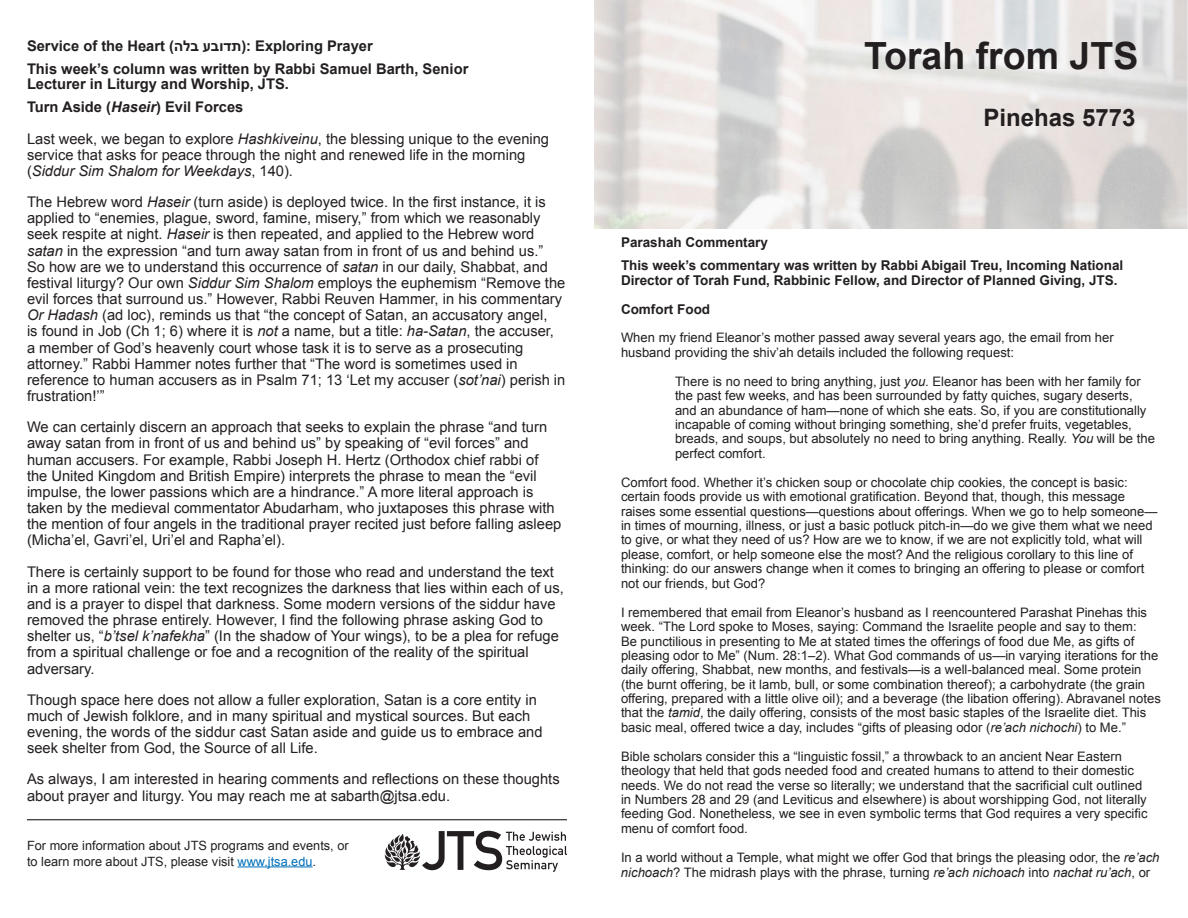
<style>
.page{position:relative;width:1188px;height:918px;background:#fff}
.page>*{position:absolute;margin:0;border:0;box-sizing:border-box;transform-origin:0 0}
.t1{font:700 37.5px "Arial";color:#231f20}
.t2{font:700 24px "Arial";color:#231f20}
.t3{font:14.7px/16.2px "Arial";color:#231f20}
.Body_Copy{font:700 14.7px/15px "Arial";color:#231f20}
.Body_Copy-2{font:700 13.5px/14.9px "Arial";color:#231f20}
.t4{font:13.05px/14.4px "Arial";color:#231f20}
.t5{font:12.75px/15.3px "Arial";color:#231f20}
.s1{font-style:italic}
.s2{color:#006fba}
</style>
<div class="page">
<svg style="left:385px;top:831px;width:182px;height:41px"></svg>
<hr style="left:237px;top:866px;width:76px;height:1px;background:#006fba">
<hr style="left:27px;top:819px;width:540px;height:1px;background:#231f20">
<p class="Body_Copy" style="left:27px;top:39px;width:347px">Service of the Heart ( בל תד ובע (: Exploring Prayer</p>
<p class="Body_Copy" style="left:174px;top:39px;width:11px">ה</p>
<p class="Body_Copy" style="left:27px;top:62px;width:443px">This week’s column was written by Rabbi Samuel Barth, Senior<br>Lecturer in Liturgy and Worship, JTS.</p>
<p class="Body_Copy" style="left:27px;top:100px;width:218px">Turn Aside (<span class="s1">Haseir</span>) Evil Forces</p>
<p class="t3" style="left:27px;top:130px;width:524px">Last week, we began to explore <span class="s1">Hashkiveinu</span>, the blessing unique to the evening service that asks for peace through the night and renewed life in the morning (<span class="s1">Siddur Sim Shalom for Weekdays</span>, 140).</p>
<p class="t3" style="left:27px;top:194px;width:540px">The Hebrew word <span class="s1">Haseir</span> (turn aside) is deployed twice. In the first instance, it is applied to “enemies, plague, sword, famine, misery,” from which we reasonably seek respite at night. <span class="s1">Haseir</span> is then repeated, and applied to the Hebrew word <span class="s1">satan</span> in the expression “and turn away satan from in front of us and behind us.”<br>So how are we to understand this occurrence of <span class="s1">satan</span> in our daily, Shabbat, and festival liturgy? Our own <span class="s1">Siddur Sim Shalom</span> employs the euphemism “Remove the evil forces that surround us.” However, Rabbi Reuven Hammer, in his commentary <span class="s1">Or Hadash</span> (ad loc), reminds us that “the concept of Satan, an accusatory angel,<br>is found in Job (Ch 1; 6) where it is <span class="s1">not</span> a name, but a title: <span class="s1">ha-Satan</span>, the accuser, a member of God’s heavenly court whose task it is to serve as a prosecuting attorney.” Rabbi Hammer notes further that “The word is sometimes used in reference to human accusers as in Psalm 71; 13 ‘Let my accuser (<span class="s1">sot’nai</span>) perish in frustration!’”</p>
<p class="t3" style="left:27px;top:419px;width:536px">We can certainly discern an approach that seeks to explain the phrase “and turn away satan from in front of us and behind us” by speaking of “evil forces” and human accusers. For example, Rabbi Joseph H. Hertz (Orthodox chief rabbi of the United Kingdom and British Empire) interprets the phrase to mean the “evil impulse, the lower passions which are a hindrance.” A more literal approach is taken by the medieval commentator Abudarham, who juxtaposes this phrase with the mention of four angels in the traditional prayer recited just before falling asleep (Micha’el, Gavri’el, Uri’el and Rapha’el).</p>
<p class="t3" style="left:27px;top:564px;width:538px">There is certainly support to be found for those who read and understand the text in a more rational vein: the text recognizes the darkness that lies within each of us, and is a prayer to dispel that darkness. Some modern versions of the siddur have removed the phrase entirely. However, I find the following phrase asking God to shelter us, “<span class="s1">b’tsel k’nafekha</span>” (In the shadow of Your wings), to be a plea for refuge from a spiritual challenge or foe and a recognition of the reality of the spiritual adversary.</p>
<p class="t3" style="left:27px;top:692px;width:517px">Though space here does not allow a fuller exploration, Satan is a core entity in much of Jewish folklore, and in many spiritual and mystical sources. But each evening, the words of the siddur cast Satan aside and guide us to embrace and seek shelter from God, the Source of all Life.</p>
<p class="t3" style="left:27px;top:771px;width:534px">As always, I am interested in hearing comments and reflections on these thoughts about prayer and liturgy. You may reach me at sabarth@jtsa.edu.</p>
<p class="t5" style="left:27px;top:838px;width:323px">For more information about JTS programs and events, or to learn more about JTS, please visit <span class="s2">www.jtsa.edu</span>.</p>
<p class="t1" style="left:864px;top:32px;width:276px">Torah from JTS</p>
<p class="t2" style="left:984px;top:102px;width:154px">Pinehas 5773</p>
<p class="Body_Copy-2" style="left:621px;top:236px;width:149px">Parashah Commentary</p>
<p class="Body_Copy-2" style="left:621px;top:258px;width:504px">This week’s commentary was written by Rabbi Abigail Treu, Incoming National<br>Director of Torah Fund, Rabbinic Fellow, and Director of Planned Giving, JTS.</p>
<p class="Body_Copy-2" style="left:621px;top:303px;width:91px">Comfort Food</p>
<p class="t4" style="left:621px;top:331px;width:494px">When my friend Eleanor’s mother passed away several years ago, the email from her husband providing the shiv’ah details included the following request:</p>
<p class="t4" style="left:675px;top:374px;width:482px">There is no need to bring anything, just <span class="s1">you</span>. Eleanor has been with her family for the past few weeks, and has been surrounded by fatty quiches, sugary deserts, and an abundance of ham—none of which she eats. So, if you are constitutionally incapable of coming without bringing something, she’d prefer fruits, vegetables, breads, and soups, but absolutely no need to bring anything. Really. <span class="s1">You</span> will be the perfect comfort.</p>
<p class="t4" style="left:621px;top:475px;width:538px">Comfort food. Whether it’s chicken soup or chocolate chip cookies, the concept is basic: certain foods provide us with emotional gratification. Beyond that, though, this message raises some essential questions—questions about offerings. When we go to help someone— in times of mourning, illness, or just a basic potluck pitch-in—do we give them what we need to give, or what they need of us? How are we to know, if we are not explicitly told, what will please, comfort, or help someone else the most? And the religious corollary to this line of thinking: do our answers change when it comes to bringing an offering to please or comfort not our friends, but God?</p>
<p class="t4" style="left:621px;top:605px;width:541px">I remembered that email from Eleanor’s husband as I reencountered Parashat Pinehas this week. “The Lord spoke to Moses, saying: Command the Israelite people and say to them:<br>Be punctilious in presenting to Me at stated times the offerings of food due Me, as gifts of pleasing odor to Me” (Num. 28:1–2). What God commands of us—in varying iterations for the daily offering, Shabbat, new months, and festivals—is a well-balanced meal. Some protein (the burnt offering, be it lamb, bull, or some combination thereof); a carbohydrate (the grain offering, prepared with a little olive oil); and a beverage (the libation offering). Abravanel notes that the <span class="s1">tamid</span>, the daily offering, consists of the most basic staples of the Israelite diet. This basic meal, offered twice a day, includes “gifts of pleasing odor (<span class="s1">re’ach nichochi</span>) to Me.”</p>
<p class="t4" style="left:621px;top:749px;width:528px">Bible scholars consider this a “linguistic fossil,” a throwback to an ancient Near Eastern theology that held that gods needed food and created humans to attend to their domestic needs. We do not read the verse so literally; we understand that the sacrificial cult outlined in Numbers 28 and 29 (and Leviticus and elsewhere) is about worshipping God, not literally feeding God. Nonetheless, we see in even symbolic terms that God requires a very specific menu of comfort food.</p>
<p class="t4" style="left:621px;top:851px;width:540px">In a world without a Temple, what might we offer God that brings the pleasing odor, the <span class="s1">re’ach nichoach</span>? The midrash plays with the phrase, turning <span class="s1">re’ach nichoach</span> into <span class="s1">nachat ru’ach</span>, or</p>
</div>
